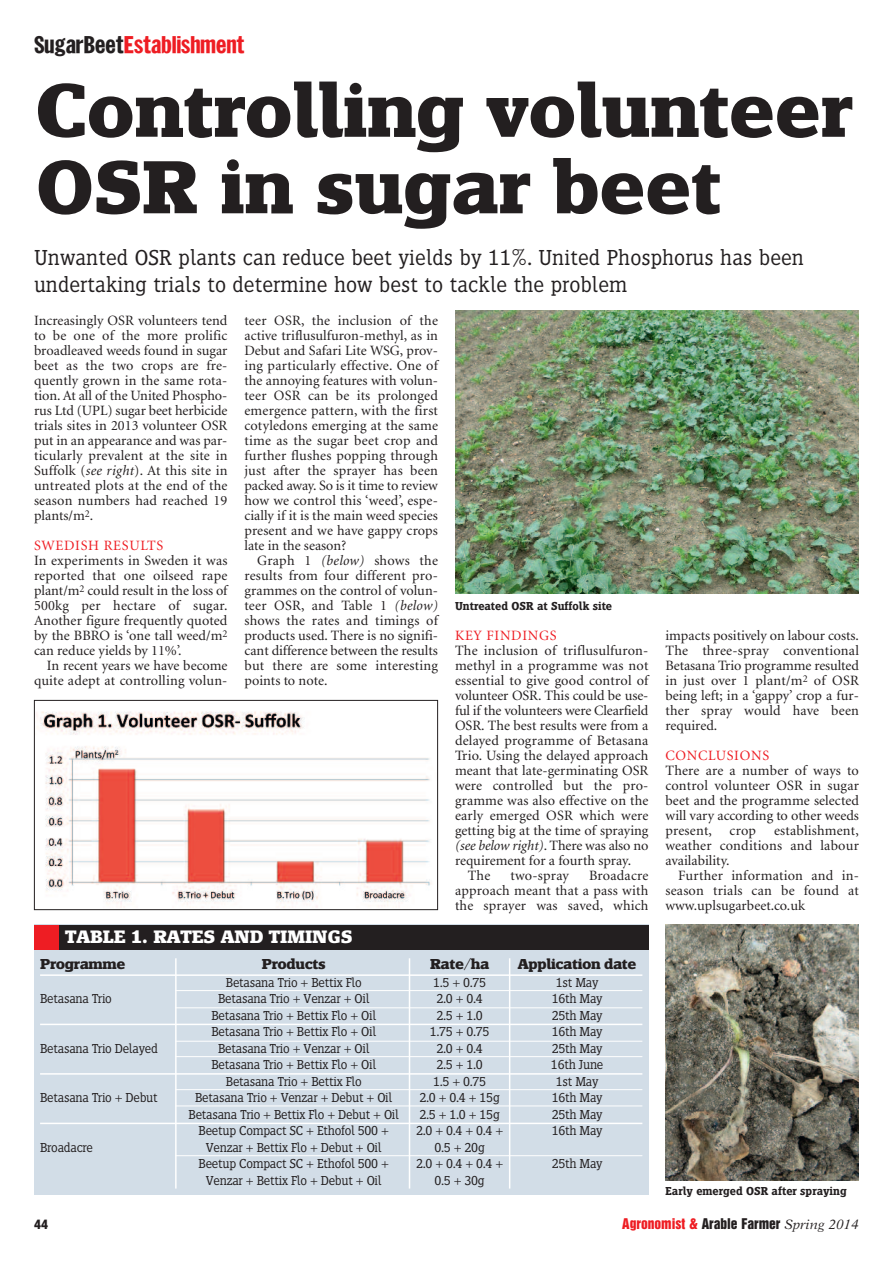
<style>
.page{position:relative;width:893px;height:1263px;background:#fff}
.page>*{position:absolute;margin:0;border:0;box-sizing:border-box;transform-origin:0 0}
.t1{font:700 78px/76.5px "Siseriff LT Std";letter-spacing:-.01em;color:#231f20}
.t2{font:300 22.5px/27px "Siseriff LT Std";color:#231f20}
.t3{font:700 22.5px "Phat Farm";letter-spacing:-.005em;color:#ee1d23}
.t4{font:700 18.75px "Siseriff LT Std";letter-spacing:-.005em;color:#fff}
.t5{font:700 15px "Siseriff LT Std";letter-spacing:-.025em;color:#231f20}
.t6{font:14.25px/15px "Minion";letter-spacing:.005em;color:#231f20;text-align:justify}
.t7{font:14.25px "Minion";letter-spacing:.05em;color:#ee1d23}
.t8{font:italic 14.25px "Minion";letter-spacing:-.005em;color:#231f20}
.t9{font:300 13.5px "Siseriff LT Std";letter-spacing:-.02em;color:#231f20}
.t10{font:13.5px "Helvetica Inserat";color:#231f20}
.t11{font:800 condensed 13.5px "Helvetica Neue";color:#231f20}
.t12{font:600 12px "Siseriff LT Std";color:#231f20}
.s1{color:#231f20}
.s2{font-style:italic}
.s3{font-style:normal}
.s4{color:#ee1d23}
.s5{font-family:"New Aster";font-style:italic}
</style>
<div class="page">
<img style="left:36px;top:711px;width:395px;height:197px">
<div style="left:34px;top:700px;width:404px;height:210px;border:1px solid #231f20"></div>
<div style="left:34px;top:925px;width:614px;height:270px;background:#d2dde7"></div>
<hr style="left:40px;top:974px;width:602px;height:2px;background:#fff">
<hr style="left:40px;top:1024px;width:602px;height:1px;background:#fff">
<hr style="left:40px;top:1073px;width:602px;height:2px;background:#fff">
<hr style="left:40px;top:1123px;width:602px;height:1px;background:#fff">
<div style="left:34px;top:925px;width:614px;height:24px;background:#231f20"></div>
<div style="left:34px;top:925px;width:25px;height:24px;background:#ee1d23"></div>
<hr style="left:175px;top:958px;width:2px;height:230px;background:#fff">
<hr style="left:409px;top:958px;width:1px;height:230px;background:#fff">
<hr style="left:509px;top:958px;width:1px;height:230px;background:#fff">
<hr style="left:175px;top:990px;width:467px;height:1px;background:#fff">
<hr style="left:175px;top:1007px;width:467px;height:1px;background:#fff">
<hr style="left:175px;top:1041px;width:467px;height:1px;background:#fff">
<hr style="left:175px;top:1056px;width:467px;height:1px;background:#fff">
<hr style="left:175px;top:1089px;width:467px;height:1px;background:#fff">
<hr style="left:175px;top:1105px;width:467px;height:1px;background:#fff">
<hr style="left:175px;top:1155px;width:467px;height:1px;background:#fff">
<img style="left:665px;top:924px;width:194px;height:256px">
<img style="left:455px;top:310px;width:404px;height:284px">
<h2 class="t3" style="left:34px;top:36px;width:212px"><span class="s1">SugarBeet</span>Establishment</h2>
<h1 class="t1" style="left:35px;top:80px;width:819px">Controlling volunteer<br>OSR in sugar beet</h1>
<h2 class="t2" style="left:34px;top:245px;width:771px">Unwanted OSR plants can reduce beet yields by 11%. United Phosphorus has been undertaking trials to determine how best to tackle the problem</h2>
<p class="t6" style="left:34px;top:314px;width:195px">Increasingly OSR volunteers tend to be one of the more prolific broadleaved weeds found in sugar beet as the two crops are fre&shy;quently grown in the same rota&shy;tion. At all of the United Phospho&shy;rus Ltd (UPL) sugar beet herbicide trials sites in 2013 volunteer OSR put in an appearance and was par&shy;ticularly prevalent at the site in Suffolk (<span class="s2">see right</span>). At this site in untreated plots at the end of the season numbers had reached 19 plants/m<sup>2</sup>.</p>
<p class="t7" style="left:34px;top:540px;width:131px">SWEDISH RESULTS</p>
<p class="t6" style="left:34px;top:554px;width:195px">In experiments in Sweden it was reported that one oilseed rape plant/m<sup>2</sup> could result in the loss of 500kg per hectare of sugar.<br>Another figure frequently quoted by the BBRO is ‘one tall weed/m<sup>2 </sup>can reduce yields by 11%’.</p>
<p class="t6" style="left:34px;top:659px;width:195px;text-align:right">In recent years we have become quite adept at controlling volun-</p>
<p class="t6" style="left:244px;top:314px;width:195px">teer OSR, the inclusion of the active triflusulfuron-methyl, as in Debut and Safari Lite WSG, prov&shy;ing particularly effective. One of the annoying features with volun&shy;teer OSR can be its prolonged emergence pattern, with the first cotyledons emerging at the same time as the sugar beet crop and further flushes popping through just after the sprayer has been packed away. So is it time to review how we control this ‘weed’, espe&shy;cially if it is the main weed species present and we have gappy crops late in the season?</p>
<p class="t6" style="left:244px;top:554px;width:195px;text-indent:13px">Graph 1 <span class="s2">(below)</span> shows the results from four different pro&shy;grammes on the control of volun&shy;teer OSR, and Table 1 <span class="s2">(below) </span>shows the rates and timings of products used. There is no signifi&shy;cant difference between the results but there are some interesting points to note.</p>
<h3 class="t4" style="left:65px;top:930px;width:289px">TABLE 1. RATES AND TIMINGS</h3>
<p class="t12" style="left:455px;top:602px;width:159px">Untreated OSR at Suffolk site</p>
<p class="t7" style="left:455px;top:630px;width:103px">KEY FINDINGS</p>
<p class="t6" style="left:455px;top:644px;width:195px">The inclusion of triflusulfuron-</p>
<p class="t6" style="left:455px;top:659px;width:195px">methyl in a programme was not</p>
<p class="t6" style="left:455px;top:674px;width:195px">essential to give good control of</p>
<p class="t6" style="left:455px;top:689px;width:195px">volunteer OSR. This could be use-</p>
<p class="t6" style="left:455px;top:704px;width:195px">ful if the volunteers were Clearfield</p>
<p class="t6" style="left:455px;top:719px;width:195px">OSR. The best results were from a</p>
<p class="t6" style="left:455px;top:734px;width:195px">delayed programme of Betasana</p>
<p class="t6" style="left:455px;top:749px;width:195px">Trio. Using the delayed approach</p>
<p class="t6" style="left:455px;top:764px;width:195px">meant that late-germinating OSR</p>
<p class="t6" style="left:455px;top:779px;width:195px">were controlled but the pro-</p>
<p class="t6" style="left:455px;top:794px;width:195px">gramme was also effective on the</p>
<p class="t6" style="left:455px;top:809px;width:195px">early emerged OSR which were</p>
<p class="t6" style="left:455px;top:824px;width:195px">getting big at the time of spraying</p>
<p class="t8" style="left:455px;top:840px;width:195px">(see below right)<span class="s3">. There was also no</span></p>
<p class="t6" style="left:455px;top:854px;width:178px">requirement for a fourth spray.</p>
<p class="t6" style="left:468px;top:869px;width:24px">The</p>
<p class="t6" style="left:511px;top:869px;width:60px">two-spray</p>
<p class="t6" style="left:455px;top:869px;width:195px;text-indent:134px">Broadacre approach meant that a pass with the sprayer was saved, which</p>
<p class="t5" style="left:40px;top:959px;width:87px">Programme</p>
<p class="t5" style="left:262px;top:959px;width:65px">Products</p>
<p class="t5" style="left:430px;top:959px;width:61px">Rate/ha</p>
<p class="t5" style="left:518px;top:959px;width:120px">Application date</p>
<p class="t9" style="left:226px;top:978px;width:137px">Betasana Trio + Bettix Flo</p>
<p class="t9" style="left:433px;top:978px;width:55px">1.5 + 0.75</p>
<p class="t9" style="left:556px;top:978px;width:44px">1st May</p>
<p class="t9" style="left:40px;top:994px;width:73px">Betasana Trio</p>
<p class="t9" style="left:218px;top:994px;width:153px">Betasana Trio + Venzar + Oil</p>
<p class="t9" style="left:437px;top:994px;width:48px">2.0 + 0.4</p>
<p class="t9" style="left:552px;top:994px;width:53px">16th May</p>
<p class="t9" style="left:211px;top:1011px;width:166px">Betasana Trio + Bettix Flo + Oil</p>
<p class="t9" style="left:437px;top:1011px;width:48px">2.5 + 1.0</p>
<p class="t9" style="left:552px;top:1011px;width:53px">25th May</p>
<p class="t9" style="left:211px;top:1027px;width:166px">Betasana Trio + Bettix Flo + Oil</p>
<p class="t9" style="left:430px;top:1027px;width:61px">1.75 + 0.75</p>
<p class="t9" style="left:552px;top:1027px;width:53px">16th May</p>
<p class="t9" style="left:40px;top:1044px;width:119px">Betasana Trio Delayed</p>
<p class="t9" style="left:218px;top:1044px;width:153px">Betasana Trio + Venzar + Oil</p>
<p class="t9" style="left:437px;top:1044px;width:48px">2.0 + 0.4</p>
<p class="t9" style="left:552px;top:1044px;width:53px">25th May</p>
<p class="t9" style="left:211px;top:1060px;width:166px">Betasana Trio + Bettix Flo + Oil</p>
<p class="t9" style="left:437px;top:1060px;width:48px">2.5 + 1.0</p>
<p class="t9" style="left:551px;top:1060px;width:54px">16th June</p>
<p class="t9" style="left:226px;top:1077px;width:137px">Betasana Trio + Bettix Flo</p>
<p class="t9" style="left:433px;top:1077px;width:55px">1.5 + 0.75</p>
<p class="t9" style="left:556px;top:1077px;width:44px">1st May</p>
<p class="t9" style="left:40px;top:1093px;width:119px">Betasana Trio + Debut</p>
<p class="t9" style="left:195px;top:1093px;width:199px">Betasana Trio + Venzar + Debut + Oil</p>
<p class="t9" style="left:420px;top:1093px;width:82px">2.0 + 0.4 + 15g</p>
<p class="t9" style="left:552px;top:1093px;width:53px">16th May</p>
<p class="t9" style="left:188px;top:1110px;width:212px">Betasana Trio + Bettix Flo + Debut + Oil</p>
<p class="t9" style="left:420px;top:1110px;width:82px">2.5 + 1.0 + 15g</p>
<p class="t9" style="left:552px;top:1110px;width:53px">25th May</p>
<p class="t9" style="left:199px;top:1126px;width:192px">Beetup Compact SC + Ethofol 500 +</p>
<p class="t9" style="left:416px;top:1126px;width:89px">2.0 + 0.4 + 0.4 +</p>
<p class="t9" style="left:552px;top:1126px;width:53px">16th May</p>
<p class="t9" style="left:40px;top:1143px;width:55px">Broadacre</p>
<p class="t9" style="left:206px;top:1143px;width:177px">Venzar + Bettix Flo + Debut + Oil</p>
<p class="t9" style="left:435px;top:1143px;width:52px">0.5 + 20g</p>
<p class="t9" style="left:199px;top:1159px;width:192px">Beetup Compact SC + Ethofol 500 +</p>
<p class="t9" style="left:416px;top:1159px;width:89px">2.0 + 0.4 + 0.4 +</p>
<p class="t9" style="left:552px;top:1159px;width:53px">25th May</p>
<p class="t9" style="left:206px;top:1176px;width:177px">Venzar + Bettix Flo + Debut + Oil</p>
<p class="t9" style="left:435px;top:1176px;width:52px">0.5 + 30g</p>
<p class="t6" style="left:665px;top:629px;width:195px">impacts positively on labour costs.<br>The three-spray conventional Betasana Trio programme resulted in just over 1 plant/m<sup>2</sup> of OSR being left; in a ‘gappy’ crop a fur&shy;ther spray would have been required.</p>
<p class="t7" style="left:665px;top:750px;width:105px">CONCLUSIONS</p>
<p class="t6" style="left:665px;top:764px;width:195px">There are a number of ways to control volunteer OSR in sugar beet and the programme selected will vary according to other weeds present, crop</p>
<p class="t6" style="left:665px;top:824px;width:195px;text-indent:109px">establishment, weather conditions and labour availability.</p>
<p class="t6" style="left:665px;top:869px;width:195px;text-indent:13px">Further information and in&shy;season trials can be found at www.uplsugarbeet.co.uk</p>
<p class="t12" style="left:665px;top:1187px;width:183px">Early emerged OSR after spraying</p>
<p class="t11" style="left:34px;top:1219px;width:16px">44</p>
<p class="t10" style="left:622px;top:1218px;width:238px"><span class="s4">Agronomist &amp;</span> Arable Farmer <span class="s5">Spring 2014</span></p>
</div>
